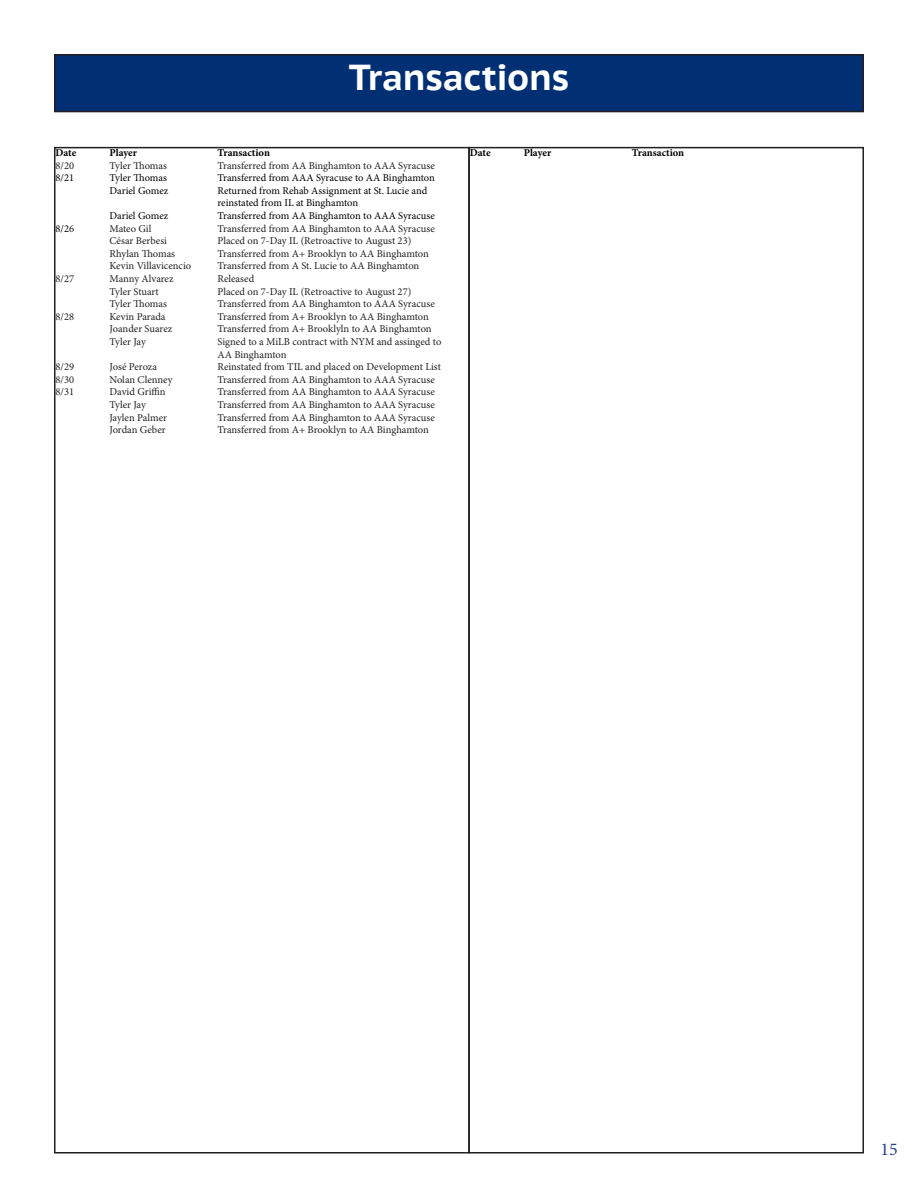
<style>
.page{position:relative;width:918px;height:1188px;background:#fff}
.page>*{position:absolute;margin:0;border:0;box-sizing:border-box;transform-origin:0 0}
.t1{font:700 36px "PT Sans Caption";letter-spacing:-.005em;color:#fff}
.t2{font:18px "Minion Pro";color:#253f8e}
.t3{font:10.5px/12.6px "Minion Pro";letter-spacing:-.005em;color:#231f20}
.t4{font:10.5px/12.6px "Minion Pro";letter-spacing:-.005em;color:#000}
.t5{font:700 10.5px "Minion Pro";letter-spacing:-.005em;color:#000}
.s1{color:#231f20}
</style>
<div class="page">
<div style="left:55px;top:55px;width:808px;height:57px;background:#002f73"></div>
<div style="left:54px;top:54px;width:810px;height:58px;border:2px solid #231f20"></div>
<div style="left:468px;top:147px;width:396px;height:1007px;border:2px solid #231f20"></div>
<p class="t1" style="left:349px;top:53px;width:222px">Transactions</p>
<p class="t5" style="left:56px;top:145px;width:22px">Date</p>
<p class="t5" style="left:110px;top:145px;width:29px">Player</p>
<p class="t5" style="left:218px;top:145px;width:54px">Transaction</p>
<p class="t3" style="left:56px;top:159px;width:20px">8/20</p>
<p class="t3" style="left:110px;top:159px;width:59px">Tyler Thomas</p>
<p class="t3" style="left:218px;top:159px;width:219px">Transferred from AA Binghamton to AAA Syracuse</p>
<p class="t4" style="left:56px;top:172px;width:20px">8/21</p>
<p class="t4" style="left:110px;top:172px;width:59px">Tyler Thomas</p>
<p class="t4" style="left:218px;top:172px;width:219px">Transferred from AAA Syracuse to AA Binghamton</p>
<p class="t4" style="left:110px;top:184px;width:60px">Dariel Gomez</p>
<p class="t4" style="left:218px;top:184px;width:211px">Returned from Rehab Assignment at St. Lucie and reinstated from IL at Binghamton</p>
<p class="t4" style="left:110px;top:209px;width:60px">Dariel Gomez</p>
<p class="t4" style="left:218px;top:209px;width:219px">Transferred from AA Binghamton to AAA Syracuse</p>
<p class="t4" style="left:56px;top:222px;width:20px">8/2<span class="s1">6</span></p>
<p class="t3" style="left:110px;top:222px;width:43px">Mateo Gil</p>
<p class="t3" style="left:218px;top:222px;width:219px">Transferred from AA Binghamton to AAA Syracuse</p>
<p class="t3" style="left:110px;top:235px;width:59px">César Berbesi</p>
<p class="t3" style="left:218px;top:235px;width:195px">Placed on 7-Day IL (Retroactive to August 23)</p>
<p class="t3" style="left:110px;top:247px;width:67px">Rhylan Thomas</p>
<p class="t3" style="left:218px;top:247px;width:213px">Transferred from A+ Brooklyn to AA Binghamton</p>
<p class="t3" style="left:110px;top:260px;width:83px">Kevin Villavicencio</p>
<p class="t3" style="left:218px;top:260px;width:203px">Transferred from A St. Lucie to AA Binghamton</p>
<p class="t3" style="left:56px;top:272px;width:20px">8/27</p>
<p class="t3" style="left:110px;top:272px;width:66px">Manny Alvarez</p>
<p class="t3" style="left:218px;top:272px;width:38px">Released</p>
<p class="t3" style="left:110px;top:285px;width:51px">Tyler Stuart</p>
<p class="t3" style="left:218px;top:285px;width:195px">Placed on 7-Day IL (Retroactive to August 27)</p>
<p class="t3" style="left:110px;top:298px;width:59px">Tyler Thomas</p>
<p class="t3" style="left:218px;top:298px;width:219px">Transferred from AA Binghamton to AAA Syracuse</p>
<p class="t3" style="left:56px;top:310px;width:20px">8/28</p>
<p class="t3" style="left:110px;top:310px;width:58px">Kevin Parada</p>
<p class="t3" style="left:218px;top:310px;width:213px">Transferred from A+ Brooklyn to AA Binghamton</p>
<p class="t3" style="left:110px;top:323px;width:64px">Joander Suarez</p>
<p class="t3" style="left:218px;top:323px;width:216px">Transferred from A+ Brooklyln to AA Binghamton</p>
<p class="t3" style="left:110px;top:335px;width:38px">Tyler Jay</p>
<p class="t3" style="left:218px;top:335px;width:225px">Signed to a MiLB contract with NYM and assinged to<br>AA Binghamton</p>
<p class="t3" style="left:56px;top:361px;width:20px">8/29</p>
<p class="t3" style="left:110px;top:361px;width:49px">José Peroza</p>
<p class="t3" style="left:218px;top:361px;width:225px">Reinstated from TIL and placed on Development List</p>
<p class="t3" style="left:56px;top:373px;width:20px">8/30</p>
<p class="t3" style="left:110px;top:373px;width:65px">Nolan Clenney</p>
<p class="t3" style="left:218px;top:373px;width:219px">Transferred from AA Binghamton to AAA Syracuse</p>
<p class="t3" style="left:56px;top:386px;width:20px">8/31</p>
<p class="t3" style="left:110px;top:386px;width:58px">David Griffin</p>
<p class="t3" style="left:218px;top:386px;width:219px">Transferred from AA Binghamton to AAA Syracuse</p>
<p class="t3" style="left:110px;top:398px;width:38px">Tyler Jay</p>
<p class="t3" style="left:218px;top:398px;width:219px">Transferred from AA Binghamton to AAA Syracuse</p>
<p class="t3" style="left:110px;top:411px;width:59px">Jaylen Palmer</p>
<p class="t3" style="left:218px;top:411px;width:219px">Transferred from AA Binghamton to AAA Syracuse</p>
<p class="t3" style="left:110px;top:424px;width:58px">Jordan Geber</p>
<p class="t3" style="left:218px;top:424px;width:213px">Transferred from A+ Brooklyn to AA Binghamton</p>
<p class="t5" style="left:470px;top:145px;width:22px">Date</p>
<p class="t5" style="left:524px;top:145px;width:29px">Player</p>
<p class="t5" style="left:632px;top:145px;width:54px">Transaction</p>
<p class="t2" style="left:880px;top:1137px;width:19px">15</p>
</div>
